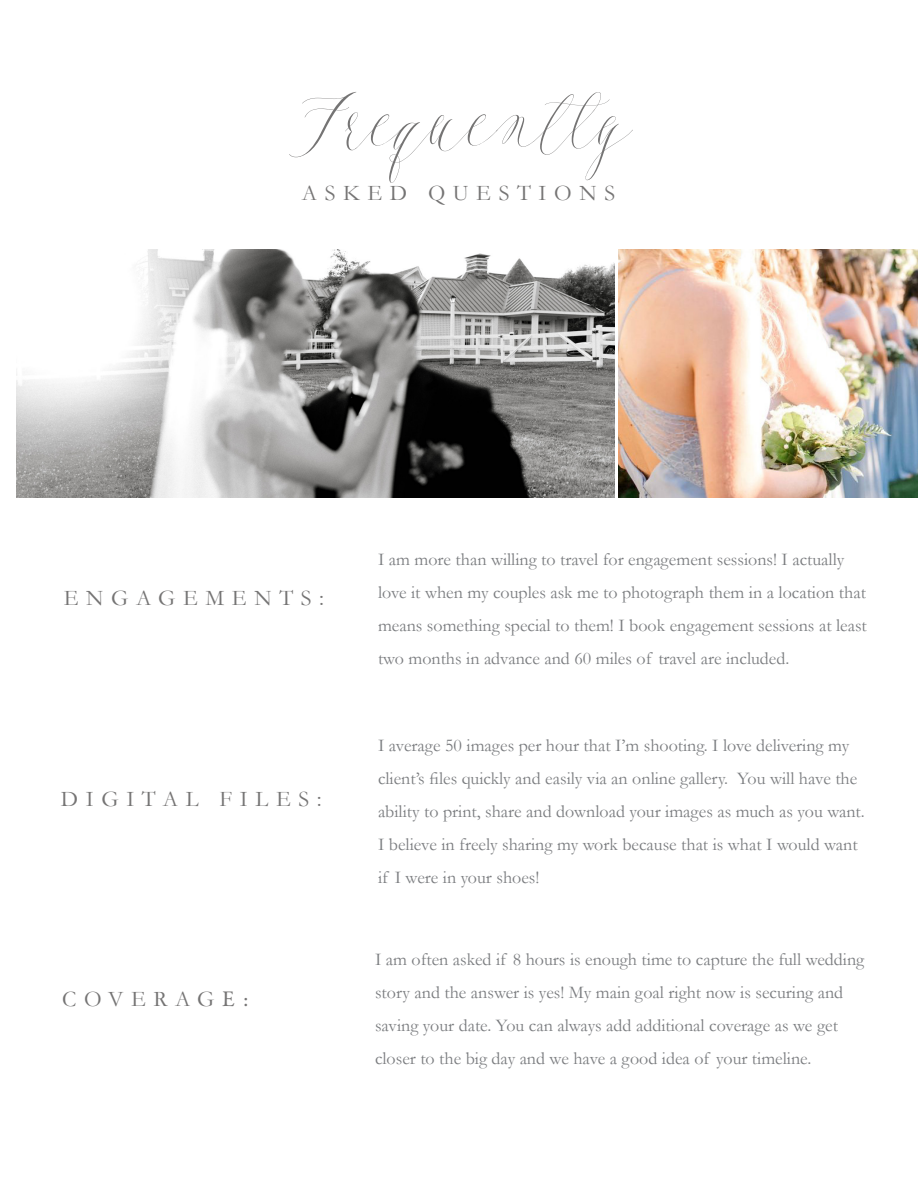
<style>
.page{position:relative;width:918px;height:1188px;background:#fff}
.page>*{position:absolute;margin:0;border:0;box-sizing:border-box;transform-origin:0 0}
.t1{font:70.5px "Feast";color:#757474}
.t2{font:22.5px "Garamond";letter-spacing:.34em;color:#757474}
.t3{font:18px/33px "Garamond";color:#7a7c7f}
.s1{font-family:"Garamond Premr Pro"}
</style>
<div class="page">
<img style="left:618px;top:250px;width:300px;height:248px">
<img style="left:16px;top:250px;width:598px;height:248px">
<p class="t1" style="left:303px;top:81px;width:322px">Frequently</p>
<p class="t2" style="left:302px;top:180px;width:315px">ASKED QUESTIONS</p>
<p class="t2" style="left:64px;top:585px;width:262px">ENGAGEMENTS:</p>
<p class="t2" style="left:61px;top:785px;width:263px">DIGITAL FILES:</p>
<p class="t2" style="left:62px;top:985px;width:188px">COVERAG<span class="s1">E:</span></p>
<p class="t3" style="left:378px;top:542px;width:490px">I am more than willing to travel for engagement sessions! I actually love it when my couples ask me to photograph them in a location that means something special to them! I book engagement sessions at least two months in advance and 60 miles of travel are included.</p>
<p class="t3" style="left:378px;top:729px;width:488px">I average 50 images per hour that I’m shooting. I love delivering my client’s files quickly and easily via an online gallery. You will have the ability to print, share and download your images as much as you want.<br>I believe in freely sharing my work because that is what I would want if I were in your shoes!</p>
<p class="t3" style="left:375px;top:943px;width:491px">I am often asked if 8 hours is enough time to capture the full wedding story and the answer is yes! My main goal right now is securing and saving your date. You can always add additional coverage as we get closer to the big day and we have a good idea of your timeline.</p>
</div>
